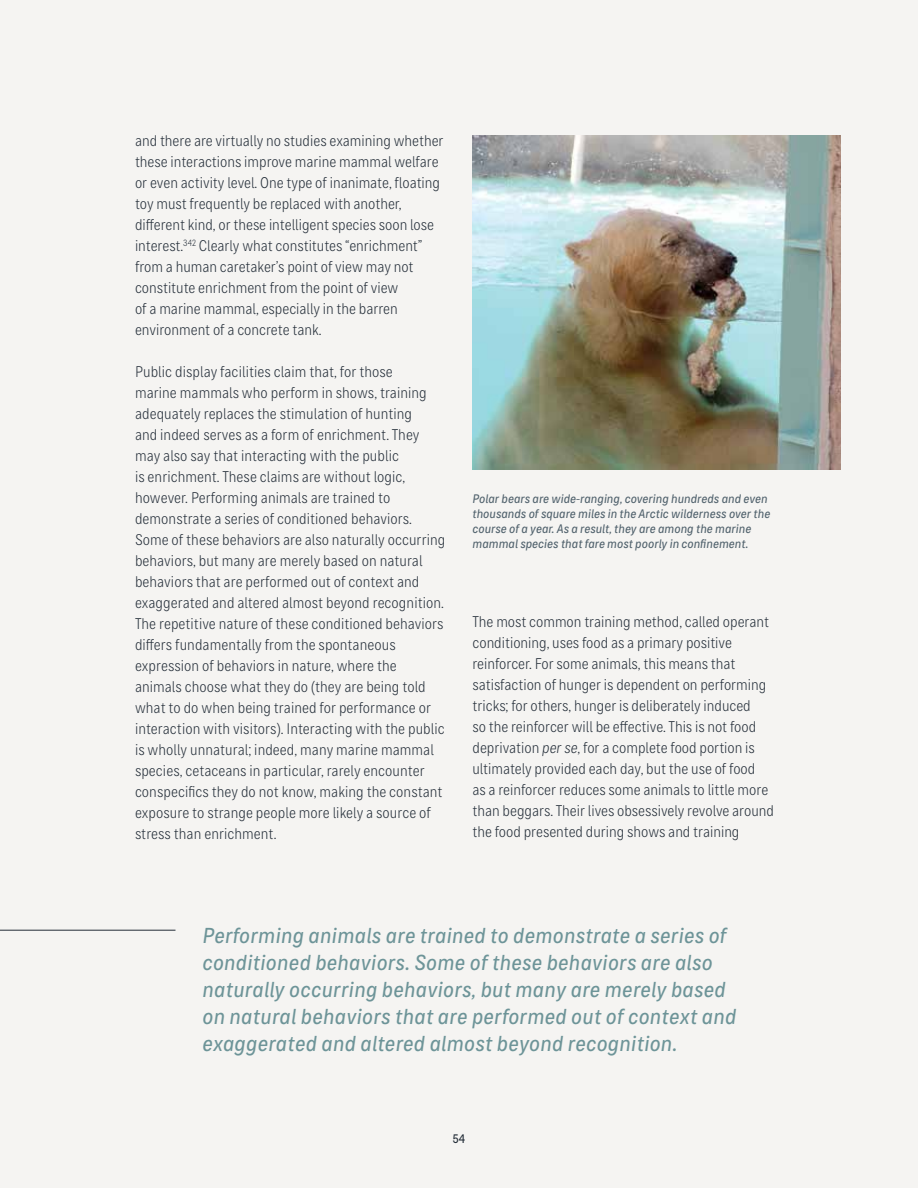
<style>
.page{position:relative;width:918px;height:1188px;background:#f5f4f2}
.page>*{position:absolute;margin:0;border:0;box-sizing:border-box;transform-origin:0 0}
.t1{font:italic 21px/27px "Bruta Glb Condensed";letter-spacing:.01em;color:#6d9498}
.t2{font:300 15px/21px "Bruta Glb Condensed";color:#232d38}
.t3{font:italic 12px/15px "Bruta Glb Condensed";color:#51626d}
.t4{font:12px "Bruta Glb Condensed";color:#232d38}
.s1{font-style:italic}
</style>
<div class="page">
<img style="left:472px;top:135px;width:369px;height:334px">
<hr style="left:0;top:930px;width:176px;height:1px;background:#232d38">
<p class="t2" style="left:135px;top:129px;width:310px">and there are virtually no studies examining whether these interactions improve marine mammal welfare or even activity level. One type of inanimate, floating toy must frequently be replaced with another, different kind, or these intelligent species soon lose interest.<sup>342</sup> Clearly what constitutes “enrichment” from a human caretaker’s point of view may not constitute enrichment from the point of view<br>of a marine mammal, especially in the barren environment of a concrete tank.</p>
<p class="t2" style="left:135px;top:360px;width:312px">Public display facilities claim that, for those<br>marine mammals who perform in shows, training adequately replaces the stimulation of hunting<br>and indeed serves as a form of enrichment. They may also say that interacting with the public<br>is enrichment. These claims are without logic, however. Performing animals are trained to demonstrate a series of conditioned behaviors.<br>Some of these behaviors are also naturally occurring behaviors, but many are merely based on natural behaviors that are performed out of context and exaggerated and altered almost beyond recognition.<br>The repetitive nature of these conditioned behaviors differs fundamentally from the spontaneous expression of behaviors in nature, where the animals choose what they do (they are being told what to do when being trained for performance or interaction with visitors). Interacting with the public is wholly unnatural; indeed, many marine mammal species, cetaceans in particular, rarely encounter conspecifics they do not know, making the constant exposure to strange people more likely a source of stress than enrichment.</p>
<p class="t3" style="left:472px;top:490px;width:299px">Polar bears are wide-ranging, covering hundreds and even thousands of square miles in the Arctic wilderness over the course of a year. As a result, they are among the marine mammal species that fare most poorly in confinement.</p>
<p class="t2" style="left:473px;top:610px;width:303px">The most common training method, called operant conditioning, uses food as a primary positive reinforcer. For some animals, this means that satisfaction of hunger is dependent on performing tricks; for others, hunger is deliberately induced<br>so the reinforcer will be effective. This is not food deprivation <span class="s1">per se</span>, for a complete food portion is ultimately provided each day, but the use of food<br>as a reinforcer reduces some animals to little more than beggars. Their lives obsessively revolve around the food presented during shows and training</p>
<p class="t1" style="left:202px;top:919px;width:535px">Performing animals are trained to demonstrate a series of conditioned behaviors. Some of these behaviors are also naturally occurring behaviors, but many are merely based on natural behaviors that are performed out of context and exaggerated and altered almost beyond recognition.</p>
<p class="t4" style="left:453px;top:1129px;width:14px">54</p>
</div>
